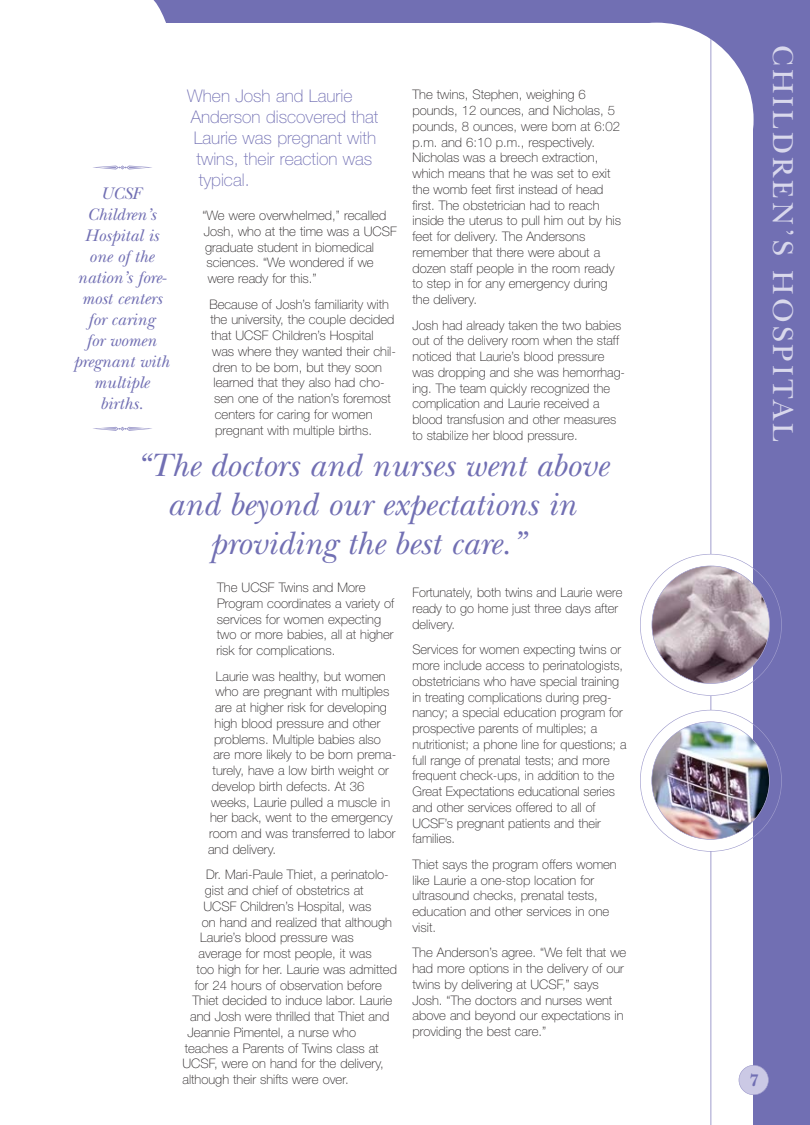
<style>
.page{position:relative;width:810px;height:1125px;background:#fff}
.page>*{position:absolute;margin:0;border:0;box-sizing:border-box;transform-origin:0 0}
.t1{font:italic 33.75px/38.8px "New Baskerville";color:#716fb3;text-align:center}
.t2{font:30px "New Baskerville";letter-spacing:.105em;color:#d9d8ec}
.t3{font:italic 17.5px/21px "New Baskerville";color:#716fb3;text-align:center}
.t4{font:100 17.5px "Helvetica Neue";color:#716fb3}
.t5{font:700 17.5px "New Baskerville";color:#716fb3}
.t6{font:100 13.12px/15.8px "Helvetica Neue";color:#231f20}
</style>
<div class="page">
<div style="left:754px;top:0;width:56px;height:1125px;background:#716fb3"></div>
<div style="left:140px;top:0;width:670px;height:22px;background:#716fb3"></div>
<div style="left:739px;top:1065px;width:29px;height:30px;background:#cbc9e5;border-radius:50%"></div>
<div style="left:739px;top:1065px;width:30px;height:30px;border:1px solid #a09dcd;border-radius:50%"></div>
<div style="left:657px;top:15px;width:106px;height:104px;background:#716fb3"></div>
<div style="left:560px;top:23px;width:194px;height:193px;background:#fff;border-radius:50%"></div>
<hr style="left:711px;top:39px;width:1px;height:1086px;background:#a09dcd">
<div style="left:699px;top:554px;width:23px;height:141px;background:#fff"></div>
<div style="left:699px;top:710px;width:23px;height:141px;background:#fff"></div>
<img style="left:652px;top:566px;width:118px;height:118px;border-radius:50%">
<img style="left:652px;top:722px;width:117px;height:117px;border-radius:50%">
<p class="t6" style="left:412px;top:88px;width:210px">The twins, Stephen, weighing 6 pounds, 12 ounces, and Nicholas, 5 pounds, 8 ounces, were born at 6:02 p.m. and 6:10 p.m., respectively.<br>Nicholas was a breech extraction, which means that he was set to exit the womb feet first instead of head first. The obstetrician had to reach inside the uterus to pull him out by his feet for delivery. The Andersons remember that there were about a dozen staff people in the room ready to step in for any emergency during the delivery.</p>
<p class="t6" style="left:412px;top:318px;width:210px">Josh had already taken the two babies out of the delivery room when the staff noticed that Laurie’s blood pressure</p>
<p class="t6" style="left:412px;top:381px;width:205px">ing. The team quickly recognized the complication and Laurie received a blood transfusion and other measures to stabilize her blood pressure.</p>
<p class="t4" style="left:187px;top:90px;width:167px">When Josh and Laurie</p>
<p class="t4" style="left:191px;top:111px;width:189px">Anderson discovered that</p>
<p class="t4" style="left:194px;top:132px;width:184px">Laurie was pregnant with</p>
<p class="t4" style="left:196px;top:153px;width:177px">twins, their reaction was</p>
<p class="t4" style="left:199px;top:174px;width:52px">typical.</p>
<p class="t6" style="left:202px;top:209px;width:196px">“We were overwhelmed,” recalled<br>Josh, who at the time was a UCSF graduate student in biomedical sciences. “We wondered if we were ready for this.”</p>
<p class="t6" style="left:209px;top:297px;width:181px">Because of Josh’s familiarity with</p>
<p class="t6" style="left:210px;top:313px;width:186px">the university, the couple decided</p>
<p class="t6" style="left:211px;top:329px;width:164px">that UCSF Children’s Hospital</p>
<p class="t6" style="left:212px;top:345px;width:185px">was where they wanted their chil-</p>
<p class="t6" style="left:213px;top:360px;width:171px">dren to be born, but they soon</p>
<p class="t6" style="left:214px;top:376px;width:173px">learned that they also had cho-</p>
<p class="t6" style="left:214px;top:392px;width:178px">sen one of the nation’s foremost</p>
<p class="t6" style="left:215px;top:408px;width:159px">centers for caring for women</p>
<p class="t6" style="left:215px;top:423px;width:158px">pregnant with multiple births.</p>
<p class="t1" style="left:135px;top:450px;width:474px">“The doctors and nurses went above and beyond our expectations in providing the best care.”</p>
<p class="t6" style="left:216px;top:581px;width:179px">The UCSF Twins and More<br>Program coordinates a variety of services for women expecting two or more babies, all at higher risk for complications.</p>
<p class="t6" style="left:216px;top:669px;width:171px">Laurie was healthy, but women</p>
<p class="t6" style="left:216px;top:685px;width:175px">who are pregnant with multiples</p>
<p class="t6" style="left:215px;top:701px;width:173px">are at higher risk for developing</p>
<p class="t6" style="left:215px;top:717px;width:167px">high blood pressure and other</p>
<p class="t6" style="left:214px;top:732px;width:168px">problems. Multiple babies also</p>
<p class="t6" style="left:213px;top:748px;width:185px">are more likely to be born prema-</p>
<p class="t6" style="left:213px;top:764px;width:178px">turely, have a low birth weight or</p>
<p class="t6" style="left:212px;top:780px;width:154px">develop birth defects. At 36</p>
<p class="t6" style="left:211px;top:795px;width:181px">weeks, Laurie pulled a muscle in</p>
<p class="t6" style="left:210px;top:811px;width:184px">her back, went to the emergency</p>
<p class="t6" style="left:209px;top:827px;width:188px">room and was transferred to labor</p>
<p class="t6" style="left:208px;top:843px;width:70px">and delivery.</p>
<p class="t6" style="left:206px;top:868px;width:184px">Dr. Mari-Paule Thiet, a perinatolo-</p>
<p class="t6" style="left:205px;top:884px;width:160px">gist and chief of obstetrics at</p>
<p class="t6" style="left:203px;top:900px;width:169px">UCSF Children’s Hospital, was</p>
<p class="t6" style="left:202px;top:915px;width:192px">on hand and realized that although</p>
<p class="t6" style="left:200px;top:931px;width:155px">Laurie’s blood pressure was</p>
<p class="t6" style="left:198px;top:947px;width:175px">average for most people, it was</p>
<p class="t6" style="left:197px;top:963px;width:202px">too high for her. Laurie was admitted</p>
<p class="t6" style="left:195px;top:978px;width:189px">for 24 hours of observation before</p>
<p class="t6" style="left:193px;top:994px;width:201px">Thiet decided to induce labor. Laurie</p>
<p class="t6" style="left:190px;top:1010px;width:201px">and Josh were thrilled that Thiet and</p>
<p class="t6" style="left:188px;top:1026px;width:170px">Jeannie Pimentel, a nurse who</p>
<p class="t6" style="left:185px;top:1041px;width:195px">teaches a Parents of Twins class at</p>
<p class="t6" style="left:182px;top:1057px;width:203px">UCSF, were on hand for the delivery,</p>
<p class="t6" style="left:182px;top:1073px;width:168px">although their shifts were over.</p>
<p class="t3" style="left:73px;top:185px;width:97px">UCSF<br>Children’s<br>Hospital is one of the nation’s fore&shy;most centers for caring<br>for women pregnant with multiple births.</p>
<p class="t6" style="left:412px;top:366px;width:214px">was dropping and she was hemorrhag-</p>
<p class="t6" style="left:412px;top:586px;width:211px">Fortunately, both twins and Laurie were ready to go home just three days after delivery.</p>
<p class="t6" style="left:412px;top:643px;width:216px">Services for women expecting twins or more include access to perinatologists, obstetricians who have special training in treating complications during preg&shy;nancy; a special education program for prospective parents of multiples; a nutritionist; a phone line for questions; a full range of prenatal tests; and more frequent check-ups, in addition to the Great Expectations educational series and other services offered to all of UCSF’s pregnant patients and their families.</p>
<p class="t6" style="left:412px;top:858px;width:206px">Thiet says the program offers women like Laurie a one-stop location for ultrasound checks, prenatal tests, education and other services in one visit.</p>
<p class="t6" style="left:412px;top:946px;width:215px">The Anderson’s agree. “We felt that we had more options in the delivery of our twins by delivering at UCSF,” says Josh. “The doctors and nurses went above and beyond our expectations in providing the best care.”</p>
<h2 class="t2" style="left:794px;top:45px;width:398px;rotate:90deg">CHILDREN’S HOSPITAL</h2>
<h3 class="t5" style="left:750px;top:1074px;width:11px">7</h3>
</div>
